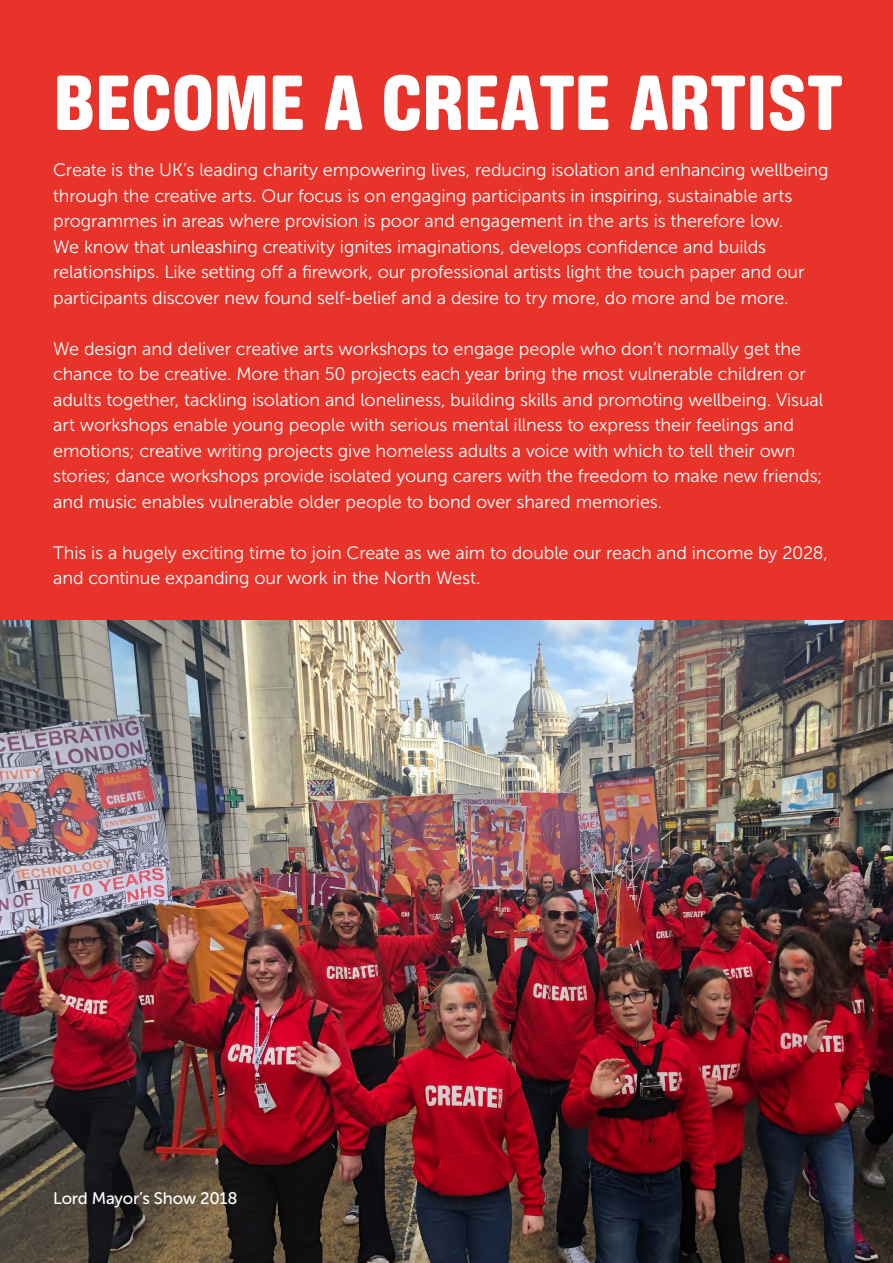
<style>
.page{position:relative;width:893px;height:1263px;background:#fff}
.page>*{position:absolute;margin:0;border:0;box-sizing:border-box;transform-origin:0 0}
.t1{font:94.5px "Ketchupa";letter-spacing:-.01em;color:#fff}
.t2{font:18px/25.5px "Museo Sans 300";letter-spacing:-.005em;color:#fff}
.t3{font:16.65px "Museo Sans 500";letter-spacing:-.015em;color:#fff}
</style>
<div class="page">
<div style="left:0;top:0;width:893px;height:663px;background:#e7332a"></div>
<img style="left:0;top:621px;width:893px;height:642px">
<h1 class="t1" style="left:53px;top:57px;width:791px">BECOME A CREATE ARTIST</h1>
<p class="t2" style="left:53px;top:157px;width:777px">Create is the UK’s leading charity empowering lives, reducing isolation and enhancing wellbeing through the creative arts. Our focus is on engaging participants in inspiring, sustainable arts programmes in areas where provision is poor and engagement in the arts is therefore low.<br>We know that unleashing creativity ignites imaginations, develops confidence and builds relationships. Like setting off a firework, our professional artists light the touch paper and our participants discover new found self-belief and a desire to try more, do more and be more.</p>
<p class="t2" style="left:53px;top:336px;width:772px">We design and deliver creative arts workshops to engage people who don’t normally get the chance to be creative. More than 50 projects each year bring the most vulnerable children or adults together, tackling isolation and loneliness, building skills and promoting wellbeing. Visual art workshops enable young people with serious mental illness to express their feelings and emotions; creative writing projects give homeless adults a voice with which to tell their own stories; dance workshops provide isolated young carers with the freedom to make new friends; and music enables vulnerable older people to bond over shared memories.</p>
<p class="t2" style="left:53px;top:540px;width:776px">This is a hugely exciting time to join Create as we aim to double our reach and income by 2028, and continue expanding our work in the North West.</p>
<p class="t3" style="left:53px;top:1189px;width:186px">Lord Mayor’s Show 2018</p>
</div>
